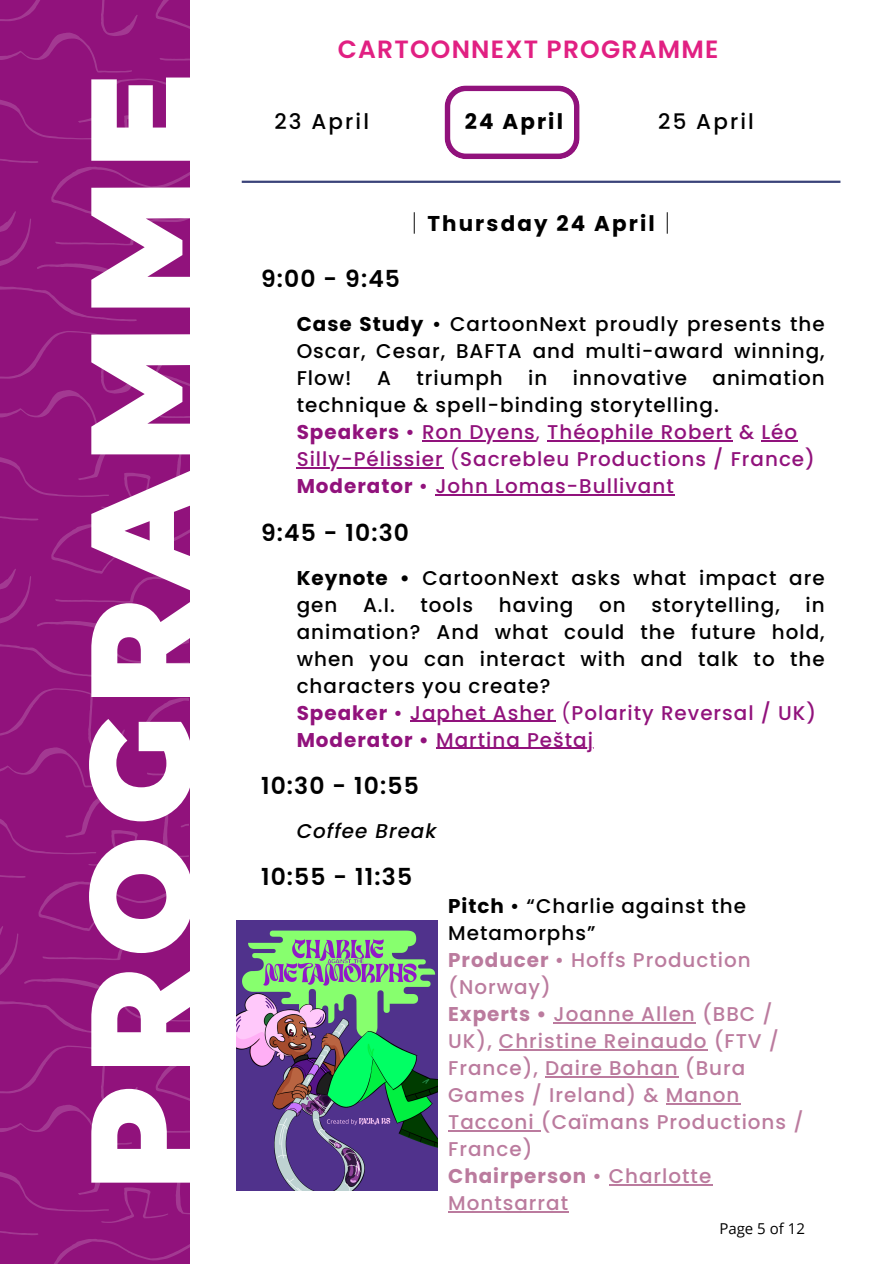
<style>
.page{position:relative;width:894px;height:1264px;background:#fff}
.page>*{position:absolute;margin:0;border:0;box-sizing:border-box;transform-origin:0 0}
.t1{font:900 142.95px "Montserrat";letter-spacing:.075em;color:#fff}
.t2{font:600 24.9px "Poppins";letter-spacing:.05em;color:#e12082}
.t3{font:600 23.4px "Poppins";letter-spacing:.05em;color:#000}
.t4{font:700 21.45px "Poppins";letter-spacing:.1em;color:#000}
.t5{font:500 21.45px "Poppins";letter-spacing:.1em;color:#000}
.t6{font:500 19.95px/27px "Poppins";letter-spacing:.05em;color:#000}
.t7{font:500 19.95px/27px "Poppins";letter-spacing:.05em;color:#bb7b9e}
.t8{font:500 19.95px/27px "Poppins";letter-spacing:.05em;color:#91127c}
.t9{font:italic 500 19.95px "Poppins";letter-spacing:.05em;color:#000}
.t10{font:15px "Open Sans";color:#000}
.s1{font-family:"Noto Sans CJ Ksc"}
.s2{font-weight:700}
.s3{font-weight:700;color:#91127c}
.s4{color:#91127c}
.s5{font-weight:400;color:#91127c}
.s6{font-weight:400}
.s7{font-weight:700;color:#000}
.s8{color:#000}
</style>
<div class="page">
<div style="left:0;top:0;width:190px;height:1263px;background:#91127c"></div>
<svg style="left:0;top:0;width:190px;height:321px"></svg>
<svg style="left:0;top:331px;width:190px;height:347px"></svg>
<svg style="left:0;top:688px;width:190px;height:347px"></svg>
<svg style="left:0;top:1045px;width:190px;height:218px"></svg>
<svg style="left:444px;top:85px;width:135px;height:74px"></svg>
<hr style="left:242px;top:181px;width:598px;height:2px;background:#3a4379">
<img style="left:237px;top:920px;width:200px;height:270px">
<hr style="left:422px;top:440px;width:114px;height:1px;background:#91127c">
<hr style="left:547px;top:440px;width:185px;height:1px;background:#91127c">
<hr style="left:761px;top:440px;width:37px;height:1px;background:#91127c">
<hr style="left:296px;top:467px;width:147px;height:1px;background:#91127c">
<hr style="left:435px;top:494px;width:239px;height:1px;background:#91127c">
<hr style="left:553px;top:1021px;width:142px;height:2px;background:#bb7b9e">
<hr style="left:499px;top:1048px;width:208px;height:2px;background:#bb7b9e">
<hr style="left:545px;top:1075px;width:133px;height:2px;background:#bb7b9e">
<hr style="left:665px;top:1102px;width:75px;height:2px;background:#bb7b9e">
<hr style="left:448px;top:1129px;width:92px;height:2px;background:#bb7b9e">
<hr style="left:608px;top:1183px;width:104px;height:2px;background:#bb7b9e">
<hr style="left:448px;top:1210px;width:121px;height:2px;background:#bb7b9e">
<hr style="left:410px;top:720px;width:145px;height:2px;background:#91127c">
<hr style="left:436px;top:747px;width:157px;height:2px;background:#91127c">
<p class="t1" style="left:53px;top:1190px;width:1119px;rotate:-90deg">PROGRAMME</p>
<p class="t2" style="left:337px;top:31px;width:382px">CARTOONNEXT PROGRAMME</p>
<p class="t5" style="left:274px;top:107px;width:96px">23 April</p>
<h1 class="t4" style="left:464px;top:107px;width:100px">24 April</h1>
<p class="t5" style="left:658px;top:107px;width:97px">25 April</p>
<p class="t4" style="left:403px;top:209px;width:276px"><span class="s1">｜</span>Thursday 24 April<span class="s1">｜</span></p>
<p class="t3" style="left:261px;top:263px;width:140px">9:00 - 9:45</p>
<p class="t6" style="left:296px;top:311px;width:529px;text-align:justify"><span class="s2">Case Study</span> • CartoonNext proudly presents the Oscar, Cesar, BAFTA and multi-award winning, Flow!</p>
<p class="t6" style="left:296px;top:365px;width:529px;text-indent:416px">animation technique &amp; spell-binding storytelling.<br><span class="s3">Speakers</span> <span class="s4">• Ron Dyens</span><span class="s5">,</span> <span class="s4">Théophile Robert &amp; Léo</span></p>
<p class="t8" style="left:296px;top:446px;width:519px">Silly-Pélissier <span class="s6">(</span>Sacrebleu Productions / France)<br><span class="s2">Moderator</span> • John Lomas-Bullivant</p>
<p class="t6" style="left:377px;top:365px;width:15px">A</p>
<p class="t6" style="left:416px;top:365px;width:88px">triumph</p>
<p class="t6" style="left:528px;top:365px;width:21px">in</p>
<p class="t6" style="left:572px;top:365px;width:116px">innovative</p>
<p class="t3" style="left:261px;top:516px;width:149px">9:45 - 10:30</p>
<p class="t6" style="left:296px;top:564px;width:529px"><span class="s2">Keynote •</span> CartoonNext asks what impact are gen</p>
<p class="t6" style="left:296px;top:591px;width:529px;text-indent:508px">in animation? And what could the future hold, when you can interact with and talk to the characters you create?<br><span class="s3">Speaker</span> <span class="s4">• Japhet Asher</span> <span class="s5">(</span><span class="s4">Polarity Reversal / UK)</span></p>
<p class="t8" style="left:296px;top:726px;width:298px"><span class="s2">Moderator •</span> Martina Peštaj</p>
<p class="t3" style="left:261px;top:769px;width:159px">10:30 - 10:55</p>
<p class="t9" style="left:296px;top:816px;width:141px">Coffee Break</p>
<p class="t6" style="left:363px;top:591px;width:33px">A.I.</p>
<p class="t6" style="left:420px;top:591px;width:54px">tools</p>
<p class="t6" style="left:499px;top:591px;width:76px">having</p>
<p class="t6" style="left:599px;top:591px;width:28px">on</p>
<p class="t6" style="left:651px;top:591px;width:130px">storytelling,</p>
<p class="t3" style="left:261px;top:860px;width:152px">10:55 - 11:35</p>
<p class="t7" style="left:448px;top:892px;width:357px"><span class="s7">Pitch</span> <span class="s8">• “Charlie against the<br>Metamorphs”<br></span><span class="s2">Producer</span> • Hoffs Production (Norway)<br><span class="s2">Experts •</span> Joanne Allen (BBC /<br>UK), Christine Reinaudo (FTV /<br>France), Daire Bohan (Bura<br>Games / Ireland) &amp; Manon<br>Tacconi (Caïmans Productions /<br>France)</p>
<h4 class="t7" style="left:448px;top:1162px;width:264px"><span class="s2">Chairperson</span> • Charlotte<br>Montsarrat</h4>
<p class="t10" style="left:719px;top:1217px;width:87px">Page 5 of 12</p>
</div>
